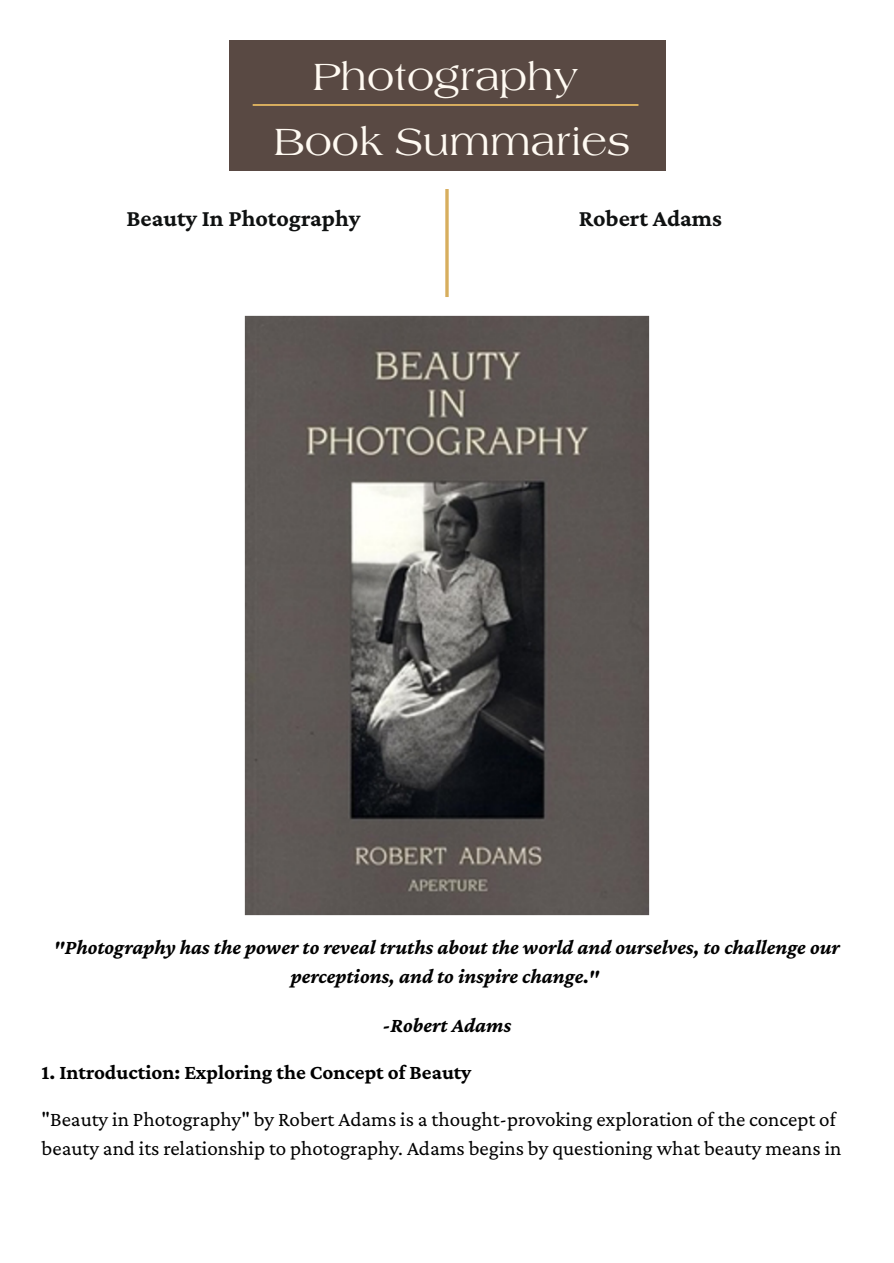
<style>
.page{position:relative;width:894px;height:1263px;background:#fff}
.page>*{position:absolute;margin:0;border:0;box-sizing:border-box;transform-origin:0 0}
.t1{font:40.8px "Laguna";color:#fffaf2}
.t2{font:700 24px "Crimson Pro";color:#0f1111}
.t3{font:21px/29.2px "Crimson Pro";color:#000}
.t4{font:italic 700 21px/29.2px "Crimson Pro";color:#000;text-align:center}
.t5{font:700 21px "Crimson Pro";color:#000}
</style>
<div class="page">
<div style="left:228px;top:40px;width:437px;height:131px;background:#594943"></div>
<hr style="left:252px;top:104px;width:386px;height:2px;background:#d8ae5e">
<hr style="left:445px;top:189px;width:3px;height:108px;background:#d7ae5e">
<img style="left:244px;top:315px;width:405px;height:601px">
<p class="t1" style="left:312px;top:60px;width:267px">Photography</p>
<p class="t1" style="left:274px;top:126px;width:358px">Book Summaries</p>
<p class="t2" style="left:126px;top:205px;width:235px">Beauty In Photography</p>
<p class="t2" style="left:578px;top:205px;width:145px">Robert Adams</p>
<p class="t4" style="left:54px;top:932px;width:787px">"Photography has the power to reveal truths about the world and ourselves, to challenge our perceptions, and to inspire change."</p>
<p class="t4" style="left:382px;top:1010px;width:130px">-Robert Adams</p>
<h1 class="t5" style="left:42px;top:1060px;width:431px">1. Introduction: Exploring the Concept of Beauty</h1>
<p class="t3" style="left:42px;top:1104px;width:801px">"Beauty in Photography" by Robert Adams is a thought-provoking exploration of the concept of beauty and its relationship to photography. Adams begins by questioning what beauty means in</p>
</div>
